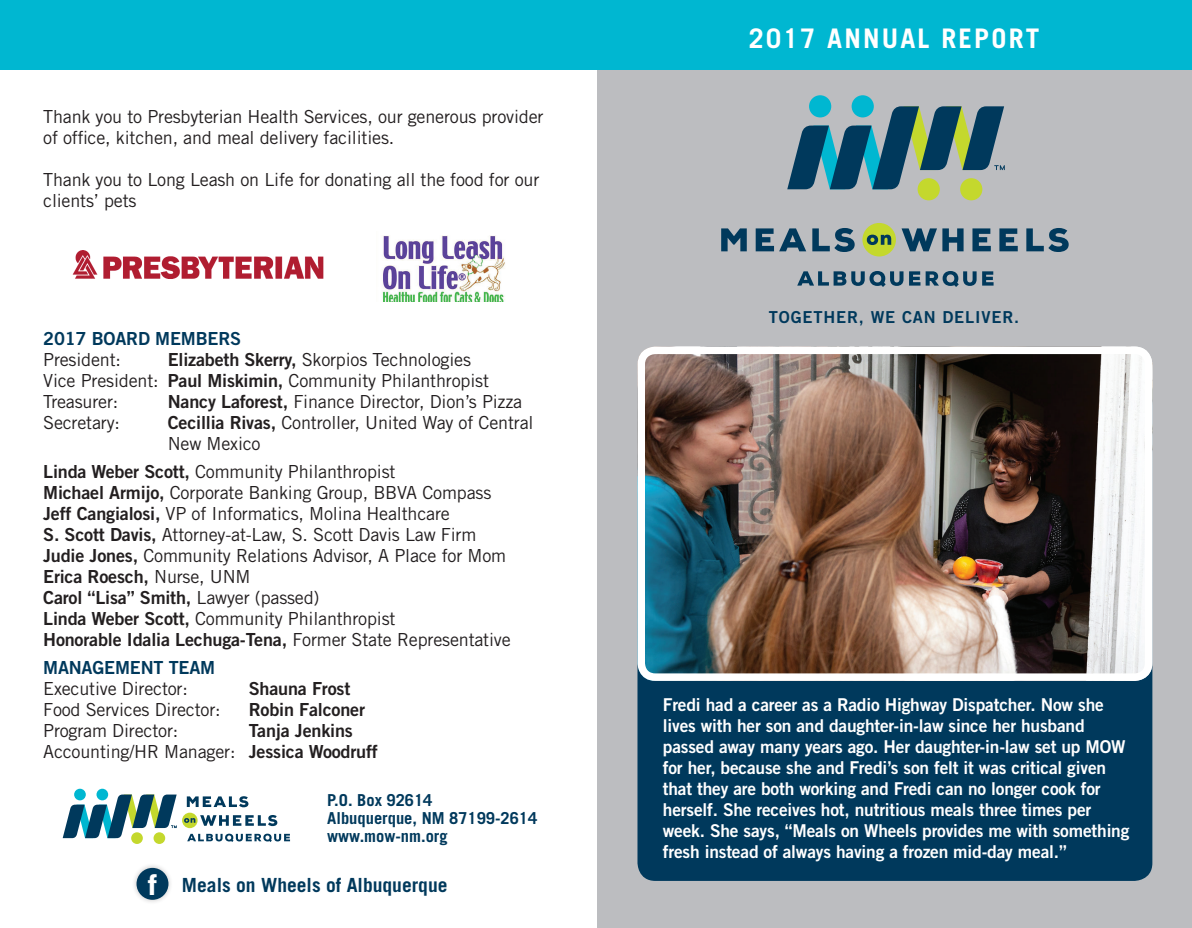
<style>
.page{position:relative;width:1192px;height:928px;background:#fff}
.page>*{position:absolute;margin:0;border:0;box-sizing:border-box;transform-origin:0 0}
.t1{font:700 27px "Trade Gothic LT Std";letter-spacing:.08em;color:#fff}
.t2{font:700 19.5px "Trade Gothic LT Std";color:#00395c}
.t3{font:18px/21px "Trade Gothic LT Std";letter-spacing:-.01em;color:#231f20}
.t4{font:18px/21px "Trade Gothic LT Std Bd 2";letter-spacing:-.01em;color:#231f20}
.t5{font:18px "Trade Gothic LT Std Bd 2";letter-spacing:-.01em;color:#00395c}
.t6{font:17.7px/21px "Trade Gothic LT Std Bd 2";letter-spacing:-.01em;color:#fff}
.t7{font:700 16.5px/18px "Trade Gothic LT Std";color:#00395c}
.t8{font:16.5px "Trade Gothic LT Std Bd 2";letter-spacing:.05em;color:#00395c}
.s1{font-family:"Trade Gothic LT Std Bd 2"}
.s2{font-family:"Trade Gothic LT Std"}
.s3{color:#00395c}
.s4{font-size:28.5px;color:#fff}
</style>
<div class="page">
<div style="left:597px;top:4px;width:594px;height:924px;background:#bcbdc0"></div>
<div style="left:637px;top:372px;width:515px;height:509px;background:#00395c;border-radius:18px"></div>
<div style="left:132px;top:863px;width:41px;height:41px;background:#231f20;opacity:.25"></div>
<div style="left:136px;top:868px;width:32px;height:32px;background:#00395c;border-radius:50%"></div>
<div style="left:74px;top:789px;width:12px;height:11px;background:#00b7d1;border-radius:50%"></div>
<div style="left:96px;top:789px;width:12px;height:11px;background:#00b7d1;border-radius:50%"></div>
<div style="left:153px;top:832px;width:12px;height:12px;background:#c4d82d;border-radius:50%"></div>
<div style="left:131px;top:832px;width:12px;height:12px;background:#c4d82d;border-radius:50%"></div>
<div style="left:182px;top:813px;width:15px;height:15px;background:#c4d82d;border-radius:50%"></div>
<svg style="left:187px;top:796px;width:61px;height:11px"></svg>
<svg style="left:184px;top:815px;width:93px;height:11px"></svg>
<svg style="left:187px;top:834px;width:103px;height:8px"></svg>
<svg style="left:63px;top:794px;width:114px;height:44px"></svg>
<div style="left:0;top:0;width:1191px;height:70px;background:#00b7d1"></div>
<img style="left:72px;top:250px;width:252px;height:29px">
<img style="left:382px;top:235px;width:123px;height:66px">
<img style="left:637px;top:347px;width:515px;height:334px">
<div style="left:637px;top:347px;width:515px;height:334px;border:8px solid #fff;border-radius:14px"></div>
<div style="left:862px;top:223px;width:33px;height:33px;background:#c4d82d;border-radius:50%"></div>
<svg style="left:901px;top:228px;width:62px;height:23px"></svg>
<svg style="left:972px;top:228px;width:18px;height:23px"></svg>
<svg style="left:999px;top:228px;width:18px;height:23px"></svg>
<svg style="left:1026px;top:228px;width:42px;height:24px"></svg>
<svg style="left:721px;top:228px;width:25px;height:23px"></svg>
<svg style="left:755px;top:228px;width:51px;height:23px"></svg>
<svg style="left:812px;top:228px;width:42px;height:24px"></svg>
<svg style="left:866px;top:235px;width:25px;height:10px"></svg>
<div style="left:960px;top:178px;width:22px;height:22px;background:#c4d82d;border-radius:50%"></div>
<div style="left:917px;top:178px;width:22px;height:22px;background:#c4d82d;border-radius:50%"></div>
<div style="left:809px;top:95px;width:22px;height:22px;background:#00b7d1;border-radius:50%"></div>
<div style="left:851px;top:95px;width:22px;height:22px;background:#00b7d1;border-radius:50%"></div>
<svg style="left:787px;top:106px;width:217px;height:83px"></svg>
<svg style="left:797px;top:271px;width:106px;height:16px"></svg>
<svg style="left:909px;top:271px;width:67px;height:16px"></svg>
<svg style="left:982px;top:271px;width:11px;height:15px"></svg>
<p class="t3" style="left:43px;top:106px;width:502px">Thank you to Presbyterian Health Services, our generous provider of office, kitchen, and meal delivery facilities.</p>
<p class="t3" style="left:43px;top:169px;width:497px">Thank you to Long Leash on Life for donating all the food for our clients’ pets</p>
<p class="t5" style="left:43px;top:328px;width:199px">2017 BOARD MEMBERS</p>
<p class="t3" style="left:43px;top:349px;width:79px">President:</p>
<p class="t3" style="left:43px;top:349px;width:447px;text-indent:125px"><span class="s1">Elizabeth Skerry,</span> Skorpios Technologies<br>Vice President: <span class="s1">Paul Miskimin,</span> Community Philanthropist<br>Treasurer:</p>
<p class="t3" style="left:168px;top:391px;width:356px"><span class="s1">Nancy Laforest,</span> Finance Director, Dion’s Pizza</p>
<p class="t3" style="left:43px;top:412px;width:78px">Secretary:</p>
<p class="t3" style="left:168px;top:412px;width:367px"><span class="s1">Cecillia Rivas,</span> Controller, United Way of Central<br>New Mexico</p>
<p class="t3" style="left:43px;top:461px;width:464px"><span class="s1">Linda Weber Scott,</span> Community Philanthropist<br><span class="s1">Michael Armijo,</span> Corporate Banking Group, BBVA Compass <span class="s1">Jeff Cangialosi,</span> VP of Informatics, Molina Healthcare<br><span class="s1">S. Scott Davis,</span> Attorney-at-Law, S. Scott Davis Law Firm <span class="s1">Judie Jones,</span> Community Relations Advisor, A Place for Mom</p>
<p class="t4" style="left:43px;top:566px;width:278px">Erica Roesch, <span class="s2">Nurse, UNM<br></span>Carol “Lisa” Smith, <span class="s2">Lawyer (passed)</span></p>
<p class="t3" style="left:43px;top:608px;width:354px"><span class="s1">Linda Weber Scott,</span> Community Philanthropist</p>
<p class="t4" style="left:43px;top:626px;width:469px;line-height:27.8px">Honorable Idalia Lechuga-Tena, <span class="s2">Former State Representative<br></span><span class="s3">MANAGEMENT TEAM</span></p>
<p class="t3" style="left:43px;top:678px;width:146px">Executive Director:</p>
<p class="t4" style="left:249px;top:678px;width:103px">Shauna Frost</p>
<p class="t3" style="left:43px;top:699px;width:179px">Food Services Director:</p>
<p class="t4" style="left:249px;top:699px;width:118px">Robin Falconer</p>
<p class="t3" style="left:43px;top:720px;width:137px">Program Director:</p>
<p class="t4" style="left:249px;top:720px;width:106px">Tanja Jenkins</p>
<p class="t3" style="left:43px;top:741px;width:336px">Accounting/HR Manager: <span class="s1">Jessica Woodruff</span></p>
<p class="t7" style="left:327px;top:791px;width:211px">P.O. Box 92614<br>Albuquerque, NM 87199-2614 www.mow-nm.org</p>
<p class="t2" style="left:148px;top:873px;width:301px"><span class="s4">f</span> Meals on Wheels of Albuquerque</p>
<h1 class="t1" style="left:748px;top:22px;width:292px">2017 ANNUAL REPORT</h1>
<p class="t8" style="left:768px;top:306px;width:252px">TOGETHER, WE CAN DELIVER.</p>
<p class="t6" style="left:663px;top:694px;width:468px">Fredi had a career as a Radio Highway Dispatcher. Now she lives with her son and daughter-in-law since her husband passed away many years ago. Her daughter-in-law set up MOW for her, because she and Fredi’s son felt it was critical given that they are both working and Fredi can no longer cook for herself. She receives hot, nutritious meals three times per week. She says, “Meals on Wheels provides me with something fresh instead of always having a frozen mid-day meal.”</p>
</div>
